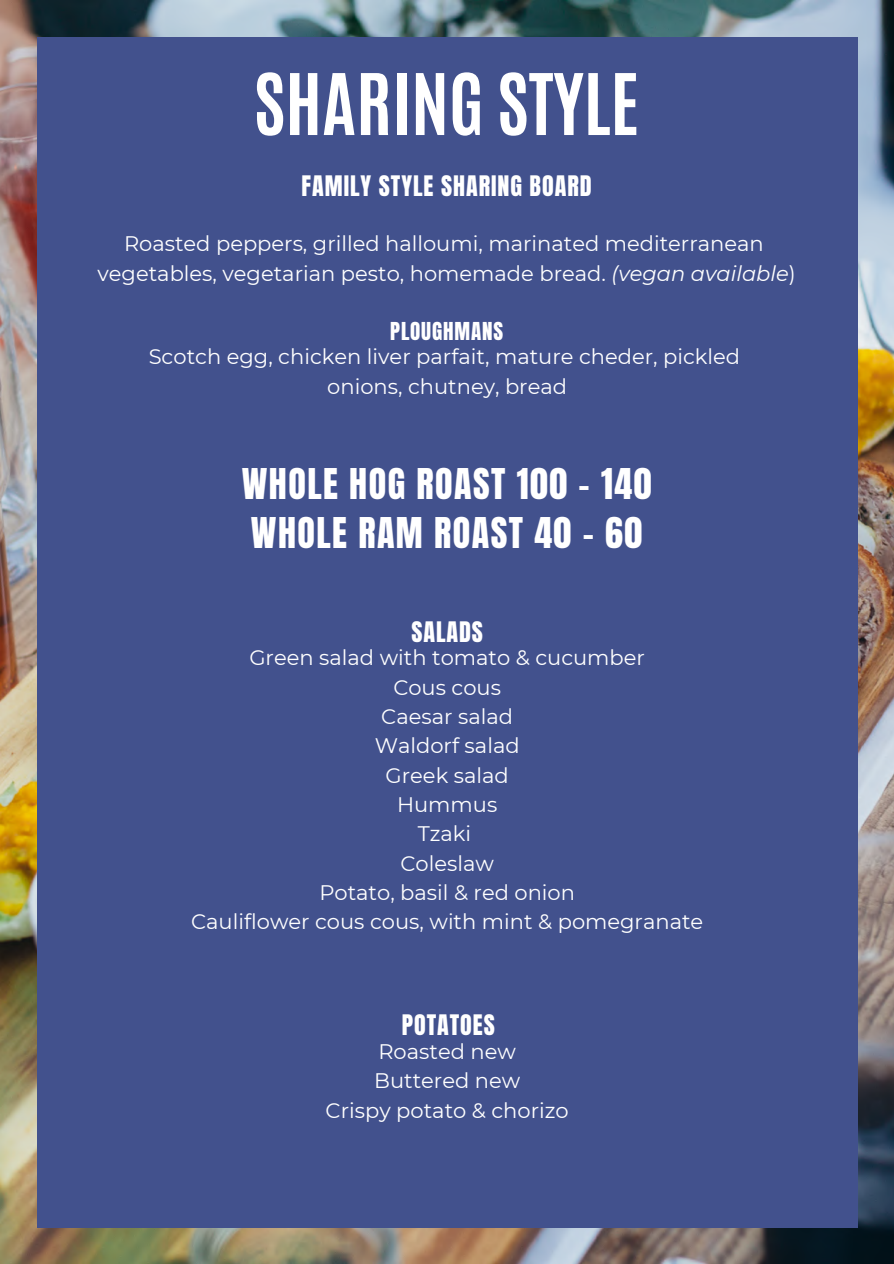
<style>
.page{position:relative;width:894px;height:1264px;background:#fff}
.page>*{position:absolute;margin:0;border:0;box-sizing:border-box;transform-origin:0 0}
.t1{font:700 72px "Antonio";color:#fff}
.t2{font:36px/49.5px "Anton";letter-spacing:.04em;color:#fff}
.t3{font:24px "Anton";letter-spacing:.04em;color:#fff}
.t4{font:21px/29.2px "Montserrat";color:#fff;text-align:center}
.t5{font:21px "Anton";letter-spacing:.04em;color:#fff}
.s1{font-style:italic}
</style>
<div class="page">
<img style="left:0;top:0;width:893px;height:1263px">
<div style="left:37px;top:37px;width:820px;height:1190px;background:#42518d"></div>
<h1 class="t1" style="left:253px;top:53px;width:387px">SHARING STYLE</h1>
<p class="t3" style="left:301px;top:168px;width:291px">FAMILY STYLE SHARING BOARD</p>
<p class="t4" style="left:97px;top:229px;width:699px">Roasted peppers, grilled halloumi, marinated mediterranean vegetables, vegetarian pesto, homemade bread. <span class="s1">(vegan available</span>)</p>
<p class="t5" style="left:390px;top:316px;width:114px">PLOUGHMANS</p>
<p class="t4" style="left:149px;top:342px;width:592px">Scotch egg, chicken liver parfait, mature cheder, pickled onions, chutney, bread</p>
<h2 class="t2" style="left:242px;top:459px;width:411px">WHOLE HOG ROAST 100 - 140<br>WHOLE RAM ROAST 40 - 60</h2>
<p class="t3" style="left:411px;top:614px;width:73px">SALADS</p>
<p class="t4" style="left:191px;top:643px;width:513px">Green salad with tomato &amp; cucumber<br>Cous cous<br>Caesar salad<br>Waldorf salad<br>Greek salad<br>Hummus<br>Tzaki<br>Coleslaw<br>Potato, basil &amp; red onion<br>Cauliflower cous cous, with mint &amp; pomegranate</p>
<p class="t3" style="left:401px;top:1008px;width:95px">POTATOES</p>
<p class="t4" style="left:325px;top:1036px;width:244px">Roasted new<br>Buttered new<br>Crispy potato &amp; chorizo</p>
</div>
